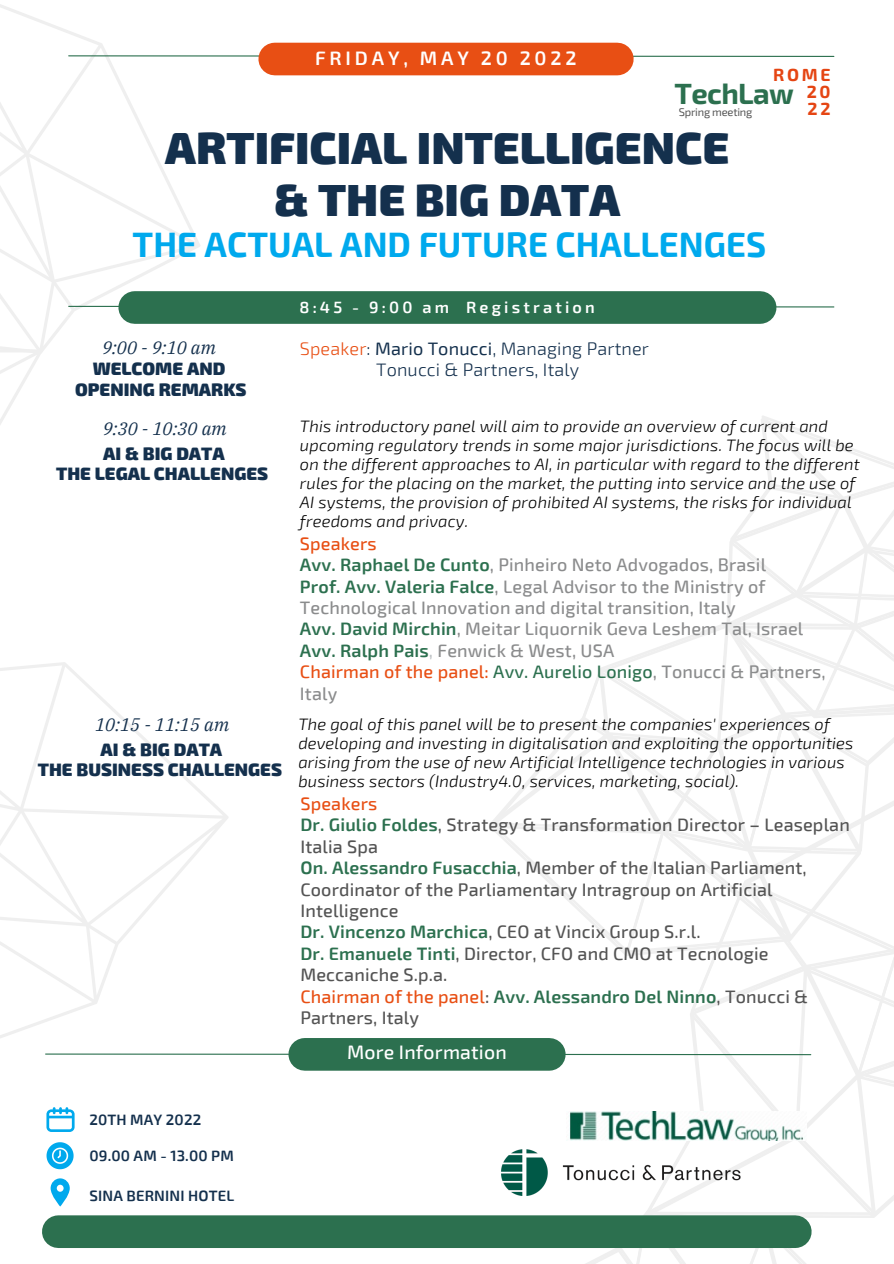
<style>
.page{position:relative;width:894px;height:1264px;background:#fff}
.page>*{position:absolute;margin:0;border:0;box-sizing:border-box;transform-origin:0 0}
.t1{font:900 45px "Exo 2";color:#14304d}
.t2{font:700 34.5px "Exo 2";color:#00a9ed}
.t3{font:700 29.25px "Exo 2";letter-spacing:-.02em;color:#2c704f}
.t4{font:600 19.5px "Exo 2";letter-spacing:.195em;color:#fff}
.t5{font:500 19.5px "Exo 2";letter-spacing:.01em;color:#fff}
.t6{font:500 18px/21.5px "Exo 2";letter-spacing:.01em;color:#545454}
.t7{font:500 18px/21.5px "Exo 2";letter-spacing:.01em;color:#8b8c8d}
.t8{font:900 18px "Exo 2";color:#14304d}
.t9{font:300 18px "Exo 2";letter-spacing:.01em;color:#14304d}
.t10{font:italic 18px "IBM Plex Serif";letter-spacing:.01em;color:#14304d}
.t11{font:500 18px "Exo 2";letter-spacing:.01em;color:#e84f14}
.t12{font:700 17.55px "Exo 2";letter-spacing:.15em;color:#e54513}
.t13{font:italic 300 16.5px/19.2px "Exo 2";letter-spacing:.01em;color:#000}
.t14{font:600 16.35px "Exo 2";letter-spacing:.195em;color:#fff}
.t15{font:600 15px "Exo 2";letter-spacing:.01em;color:#14304d}
.t16{font:11.1px "Exo 2";letter-spacing:-.02em;color:#555}
.s1{color:#e84f14}
.s2{font-weight:400}
.s3{font-weight:600;color:#2c704f}
.s4{color:#bfc3c6}
.s5{color:#2c704f}
</style>
<div class="page">
<svg style="left:0;top:4px;width:200px;height:348px"></svg>
<svg style="left:0;top:662px;width:228px;height:376px"></svg>
<svg style="left:0;top:349px;width:42px;height:505px"></svg>
<svg style="left:68px;top:305px;width:766px;height:3px"></svg>
<svg style="left:68px;top:55px;width:766px;height:3px"></svg>
<svg style="left:727px;top:416px;width:166px;height:206px"></svg>
<svg style="left:512px;top:1214px;width:366px;height:49px"></svg>
<svg style="left:490px;top:622px;width:403px;height:331px"></svg>
<svg style="left:645px;top:792px;width:248px;height:422px"></svg>
<div style="left:135px;top:291px;width:625px;height:33px;background:#2c704f"></div>
<div style="left:275px;top:43px;width:342px;height:32px;background:#e84f14"></div>
<div style="left:764px;top:791px;width:40px;height:40px;background:#fff;border-radius:50%"></div>
<svg style="left:45px;top:1052px;width:766px;height:3px"></svg>
<div style="left:305px;top:1038px;width:244px;height:32px;background:#2c704f"></div>
<div style="left:58px;top:1215px;width:737px;height:32px;background:#2c704f"></div>
<svg style="left:46px;top:1107px;width:29px;height:24px"></svg>
<svg style="left:47px;top:1142px;width:27px;height:27px"></svg>
<svg style="left:51px;top:1178px;width:19px;height:28px"></svg>
<img style="left:569px;top:1111px;width:237px;height:29px">
<img style="left:501px;top:1149px;width:239px;height:46px">
<p class="t4" style="left:315px;top:45px;width:263px">FRIDAY, MAY 20 2022</p>
<p class="t12" style="left:773px;top:64px;width:59px">ROME</p>
<p class="t12" style="left:806px;top:80px;width:25px">20</p>
<p class="t12" style="left:807px;top:97px;width:24px">22</p>
<p class="t3" style="left:674px;top:74px;width:121px">TechLaw</p>
<p class="t16" style="left:678px;top:105px;width:75px">Spring meeting</p>
<p class="t1" style="left:165px;top:118px;width:565px">ARTIFICIAL INTELLIGENCE</p>
<p class="t1" style="left:274px;top:170px;width:347px">&amp; THE BIG DATA</p>
<p class="t2" style="left:132px;top:222px;width:635px">THE ACTUAL AND FUTURE CHALLENGES</p>
<p class="t10" style="left:102px;top:335px;width:115px">9:00 - 9:10 am</p>
<p class="t8" style="left:93px;top:357px;width:134px">WELCOME AND</p>
<p class="t8" style="left:75px;top:377px;width:173px">OPENING REMARKS</p>
<p class="t10" style="left:103px;top:417px;width:125px">9:30 - 10:30 am</p>
<p class="t8" style="left:103px;top:442px;width:123px">AI &amp; BIG DATA</p>
<p class="t8" style="left:56px;top:462px;width:213px">THE LEGAL CHALLENGES</p>
<p class="t10" style="left:95px;top:712px;width:135px">10:15 - 11:15 am</p>
<p class="t8" style="left:101px;top:737px;width:123px">AI &amp; BIG DATA</p>
<p class="t8" style="left:38px;top:757px;width:246px">THE BUSINESS CHALLENGES</p>
<p class="t14" style="left:299px;top:296px;width:297px">8:45 - 9:00 am Registration</p>
<p class="t9" style="left:300px;top:337px;width:350px"><span class="s1">Speaker</span>: <span class="s2">Mario Tonucci</span>, Managing Partner</p>
<p class="t9" style="left:376px;top:358px;width:204px">Tonucci &amp; Partners, Italy</p>
<p class="t13" style="left:300px;top:415px;width:561px">This introductory panel will aim to provide an overview of current and upcoming regulatory trends in some major jurisdictions. The focus will be on the different approaches to AI, in particular with regard to the different rules for the placing on the market, the putting into service and the use of AI systems, the provision of prohibited AI systems, the risks for individual freedoms and privacy.</p>
<p class="t11" style="left:300px;top:531px;width:78px">Speakers</p>
<p class="t7" style="left:300px;top:553px;width:467px"><span class="s3">Avv. Raphael De Cunto</span>, Pinheiro Neto Advogados, Brasil</p>
<p class="t7" style="left:300px;top:574px;width:467px"><span class="s3">Prof. Avv. Valeria Falce</span>, Legal Advisor to the Ministry of<br>Technological Innovation and digital transition, Italy</p>
<p class="t7" style="left:300px;top:617px;width:505px"><span class="s3">Avv. David Mirchin</span>, Meitar Liquornik Geva Leshem Tal, Israel</p>
<p class="t7" style="left:300px;top:638px;width:316px"><span class="s3">Avv. Ralph Pais</span><span class="s4">,</span> Fenwick &amp; West, USA</p>
<p class="t7" style="left:300px;top:660px;width:527px"><span class="s1">Chairman of the panel:</span> <span class="s5">Avv. Aurelio Lonigo</span>, Tonucci &amp; Partners,<br>Italy</p>
<p class="t13" style="left:298px;top:713px;width:556px">The goal of this panel will be to present the companies' experiences of developing and investing in digitalisation and exploiting the opportunities arising from the use of new Artificial Intelligence technologies in various business sectors (Industry4.0, services, marketing, social).</p>
<p class="t11" style="left:300px;top:791px;width:78px">Speakers</p>
<p class="t6" style="left:300px;top:813px;width:550px"><span class="s3">Dr. Giulio Foldes</span>, Strategy &amp; Transformation Director – Leaseplan<br>Italia Spa</p>
<p class="t6" style="left:300px;top:856px;width:507px"><span class="s3">On. Alessandro Fusacchia</span>, Member of the Italian Parliament,<br>Coordinator of the Parliamentary Intragroup on Artificial<br>Intelligence</p>
<p class="t6" style="left:300px;top:920px;width:401px"><span class="s3">Dr. Vincenzo Marchica</span>, CEO at Vincix Group S.r.l.</p>
<p class="t6" style="left:300px;top:941px;width:469px"><span class="s3">Dr. Emanuele Tinti</span>, Director, CFO and CMO at Tecnologie<br>Meccaniche S.p.a.</p>
<p class="t6" style="left:300px;top:984px;width:509px"><span class="s1">Chairman of the panel</span>: <span class="s3">Avv. Alessandro Del Ninno</span>, Tonucci &amp;<br>Partners, Italy</p>
<p class="t5" style="left:347px;top:1039px;width:161px">More Information</p>
<p class="t15" style="left:89px;top:1109px;width:113px">20TH MAY 2022</p>
<p class="t15" style="left:89px;top:1145px;width:146px">09.00 AM - 13.00 PM</p>
<p class="t15" style="left:89px;top:1185px;width:146px">SINA BERNINI HOTEL</p>
</div>
